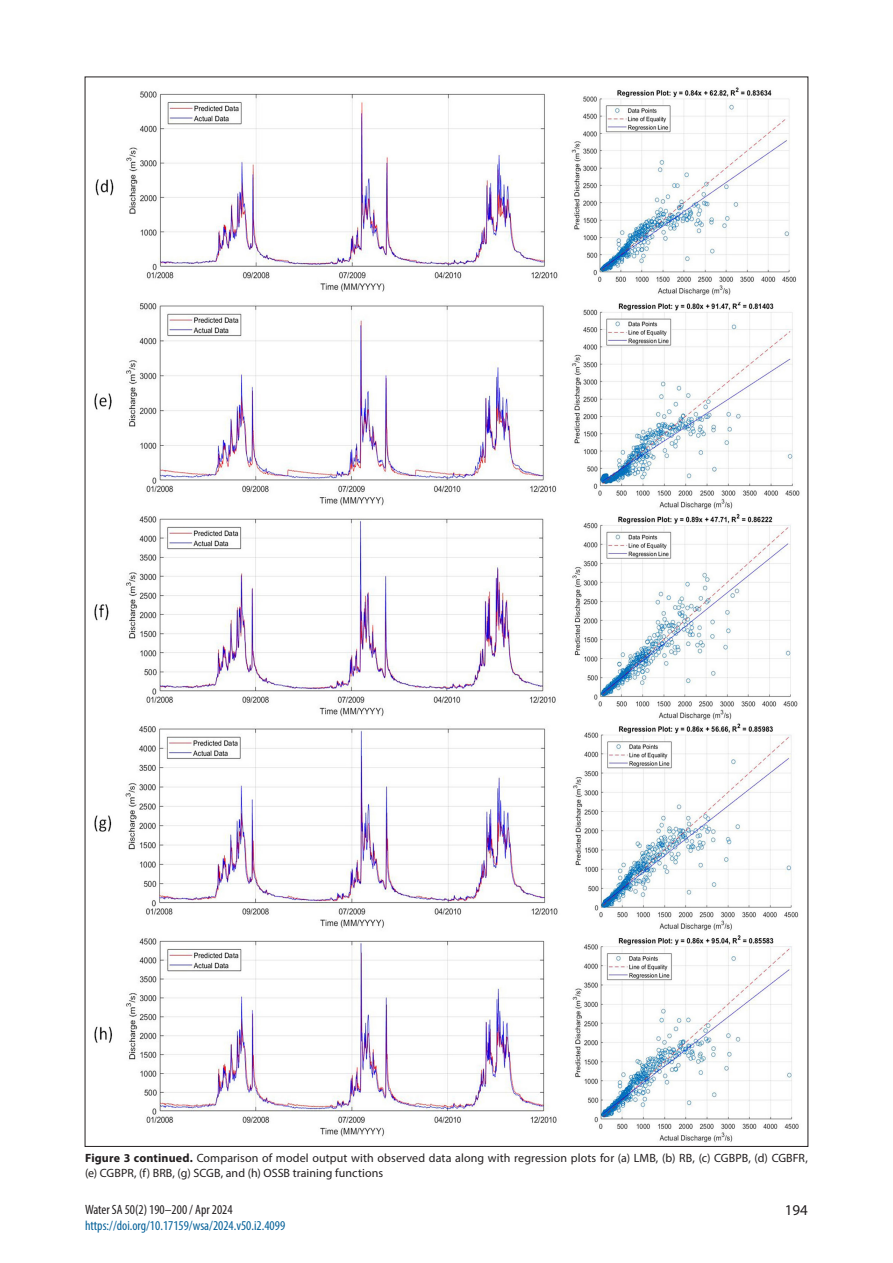
<style>
.page{position:relative;width:893px;height:1263px;background:#fff}
.page>*{position:absolute;margin:0;border:0;box-sizing:border-box;transform-origin:0 0}
.t1{font:15px "Myriad Pro";color:#231f20}
.t2{font:condensed 13.5px "Myriad Pro";color:#056199}
.t3{font:condensed 13.5px "Myriad Pro";color:#231f20}
.t4{font:12px/15px "Myriad Pro";letter-spacing:.01em;color:#231f20}
.s1{font-weight:700}
</style>
<div class="page">
<img style="left:94px;top:87px;width:706px;height:1056px">
<p class="t4" style="left:85px;top:1150px;width:724px"><span class="s1">Figure 3 continued.</span> Comparison of model output with observed data along with regression plots for (a) LMB, (b) RB, (c) CGBPB, (d) CGBFR, (e) CGBPR, (f) BRB, (g) SCGB, and (h) OSSB training functions</p>
<p class="t3" style="left:85px;top:1201px;width:149px">Water SA 50(2) 190–200 / Apr 2024</p>
<p class="t1" style="left:785px;top:1200px;width:25px">194</p>
<p class="t2" style="left:85px;top:1217px;width:202px">https://doi.org/10.17159/wsa/2024.v50.i2.4099</p>
</div>
